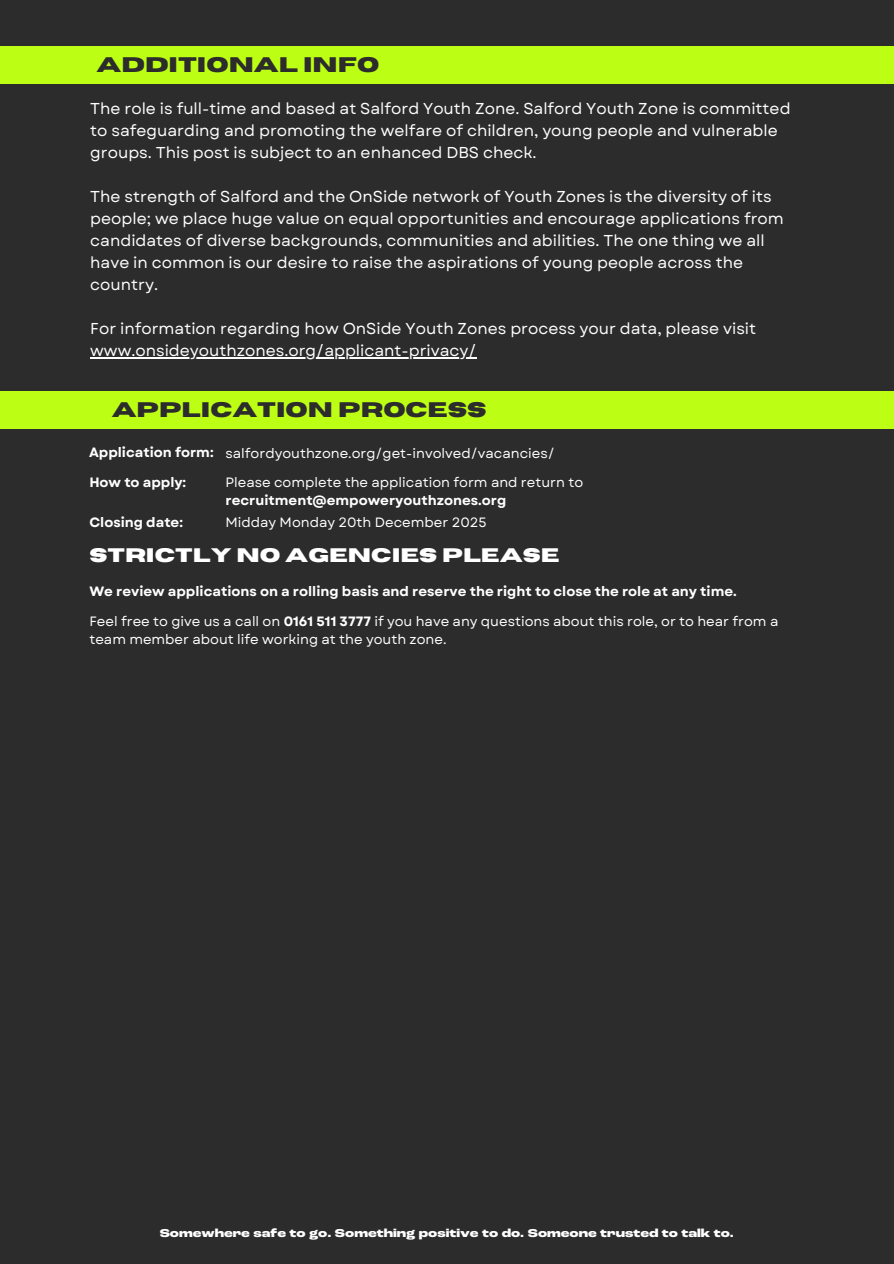
<style>
.page{position:relative;width:894px;height:1264px;background:#fff}
.page>*{position:absolute;margin:0;border:0;box-sizing:border-box;transform-origin:0 0}
.t1{font:700 21px "Horizon";color:#2c2c2c}
.t2{font:700 19.5px "Horizon";color:#fff}
.t3{font:15.75px/21.9px "Garet";color:#fff}
.t4{font:13.5px/18px "Garet";color:#fff}
.t5{font:700 13.5px "Garet";color:#fff}
.t6{font:800 12px "FONTSPRINGDEMO Roc Grotesk Wide";color:#fff}
.s1{font-weight:700}
</style>
<div class="page">
<div style="left:0;top:0;width:893px;height:1263px;background:#2c2c2c"></div>
<div style="left:0;top:391px;width:893px;height:38px;background:#bdff14"></div>
<div style="left:0;top:46px;width:893px;height:37px;background:#bdff14"></div>
<hr style="left:90px;top:357px;width:386px;height:1px;background:#fff">
<h1 class="t1" style="left:97px;top:54px;width:284px">ADDITIONAL INFO</h1>
<p class="t3" style="left:90px;top:98px;width:701px">The role is full-time and based at Salford Youth Zone. Salford Youth Zone is committed to safeguarding and promoting the welfare of children, young people and vulnerable groups. This post is subject to an enhanced DBS check.</p>
<p class="t3" style="left:90px;top:186px;width:694px">The strength of Salford and the OnSide network of Youth Zones is the diversity of its people; we place huge value on equal opportunities and encourage applications from candidates of diverse backgrounds, communities and abilities. The one thing we all have in common is our desire to raise the aspirations of young people across the country.</p>
<p class="t3" style="left:90px;top:317px;width:667px">For information regarding how OnSide Youth Zones process your data, please visit www.onsideyouthzones.org/applicant-privacy/</p>
<h1 class="t1" style="left:112px;top:399px;width:376px">APPLICATION PROCESS</h1>
<p class="t4" style="left:89px;top:444px;width:467px"><span class="s1">Application form:</span> salfordyouthzone.org/get-involved/vacancies/</p>
<p class="t5" style="left:89px;top:472px;width:98px">How to apply:</p>
<p class="t5" style="left:89px;top:512px;width:95px">Closing date:</p>
<p class="t4" style="left:225px;top:473px;width:359px">Please complete the application form and return to</p>
<p class="t5" style="left:225px;top:490px;width:282px">recruitment@empoweryouthzones.org</p>
<p class="t4" style="left:225px;top:513px;width:262px">Midday Monday 20th December 2025</p>
<p class="t2" style="left:89px;top:546px;width:471px">STRICTLY NO AGENCIES PLEASE</p>
<p class="t5" style="left:89px;top:581px;width:648px">We review applications on a rolling basis and reserve the right to close the role at any time.</p>
<p class="t4" style="left:89px;top:612px;width:690px">Feel free to give us a call on <span class="s1">0161 511 3777</span> if you have any questions about this role, or to hear from a team member about life working at the youth zone.</p>
<p class="t6" style="left:160px;top:1227px;width:575px">Somewhere safe to go. Something positive to do. Someone trusted to talk to.</p>
</div>
